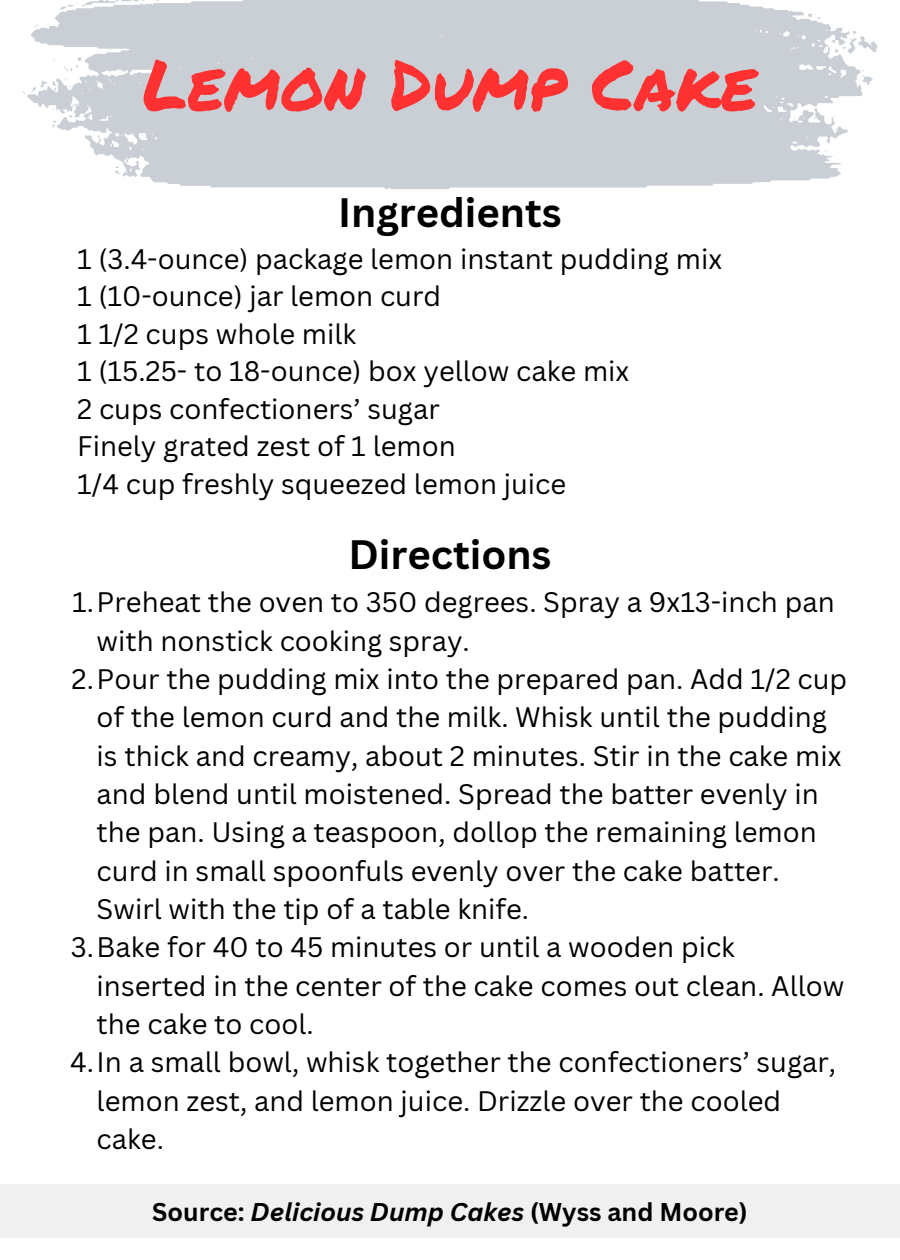
<style>
.page{position:relative;width:900px;height:1260px;background:#fff}
.page>*{position:absolute;margin:0;border:0;box-sizing:border-box;transform-origin:0 0}
.t1{font:70px "Permanent Marker";color:#ff3131}
.t2{font:700 40px "Canva Sans";color:#000}
.t3{font:27.5px/38.2px "Canva Sans";color:#000}
.t4{font:700 25px "Canva Sans";color:#000}
.s1{font-style:italic}
</style>
<div class="page">
<svg style="left:27px;top:0;width:835px;height:189px;background:#d0d4da"></svg>
<svg style="left:808px;top:13px;width:4px;height:4px"></svg>
<svg style="left:97px;top:135px;width:4px;height:7px"></svg>
<svg style="left:52px;top:120px;width:4px;height:8px"></svg>
<svg style="left:60px;top:0;width:122px;height:10px"></svg>
<svg style="left:34px;top:24px;width:5px;height:3px"></svg>
<svg style="left:832px;top:31px;width:45px;height:23px"></svg>
<svg style="left:64px;top:57px;width:17px;height:15px"></svg>
<svg style="left:862px;top:70px;width:11px;height:15px"></svg>
<svg style="left:22px;top:80px;width:35px;height:15px"></svg>
<svg style="left:72px;top:103px;width:4px;height:4px"></svg>
<svg style="left:115px;top:159px;width:13px;height:17px"></svg>
<div style="left:0;top:1184px;width:900px;height:54px;background:#f1f0f0"></div>
<p class="t1" style="left:143px;top:33px;width:616px">Lemon Dump Cake</p>
<h1 class="t2" style="left:338px;top:184px;width:225px">Ingredients</h1>
<h2 class="t3" style="left:77px;top:239px;width:646px">1 (3.4-ounce) package lemon instant pudding mix</h2>
<p class="t3" style="left:77px;top:276px;width:365px">1 (10-ounce) jar lemon curd</p>
<p class="t3" style="left:77px;top:314px;width:281px">1 1/2 cups whole milk</p>
<p class="t3" style="left:77px;top:351px;width:554px">1 (15.25- to 18-ounce) box yellow cake mix</p>
<p class="t3" style="left:77px;top:389px;width:364px">2 cups confectioners’ sugar</p>
<p class="t3" style="left:77px;top:426px;width:380px">Finely grated zest of 1 lemon</p>
<p class="t3" style="left:77px;top:464px;width:491px">1/4 cup freshly squeezed lemon juice</p>
<p class="t2" style="left:348px;top:526px;width:205px">Directions</p>
<h2 class="t3" style="left:97px;top:583px;width:740px;text-indent:-25px">1.Preheat the oven to 350 degrees. Spray a 9x13-inch pan with nonstick cooking spray.</h2>
<p class="t3" style="left:97px;top:659px;width:752px;text-indent:-25px">2.Pour the pudding mix into the prepared pan. Add 1/2 cup of the lemon curd and the milk. Whisk until the pudding is thick and creamy, about 2 minutes. Stir in the cake mix and blend until moistened. Spread the batter evenly in the pan. Using a teaspoon, dollop the remaining lemon curd in small spoonfuls evenly over the cake batter.<br>Swirl with the tip of a table knife.</p>
<p class="t3" style="left:97px;top:928px;width:749px;text-indent:-26px">3.Bake for 40 to 45 minutes or until a wooden pick inserted in the center of the cake comes out clean. Allow the cake to cool.</p>
<p class="t3" style="left:97px;top:1043px;width:741px;text-indent:-27px">4.In a small bowl, whisk together the confectioners’ sugar, lemon zest, and lemon juice. Drizzle over the cooled cake.</p>
<p class="t4" style="left:152px;top:1194px;width:597px">Source: <span class="s1">Delicious Dump Cakes</span> (Wyss and Moore)</p>
</div>
